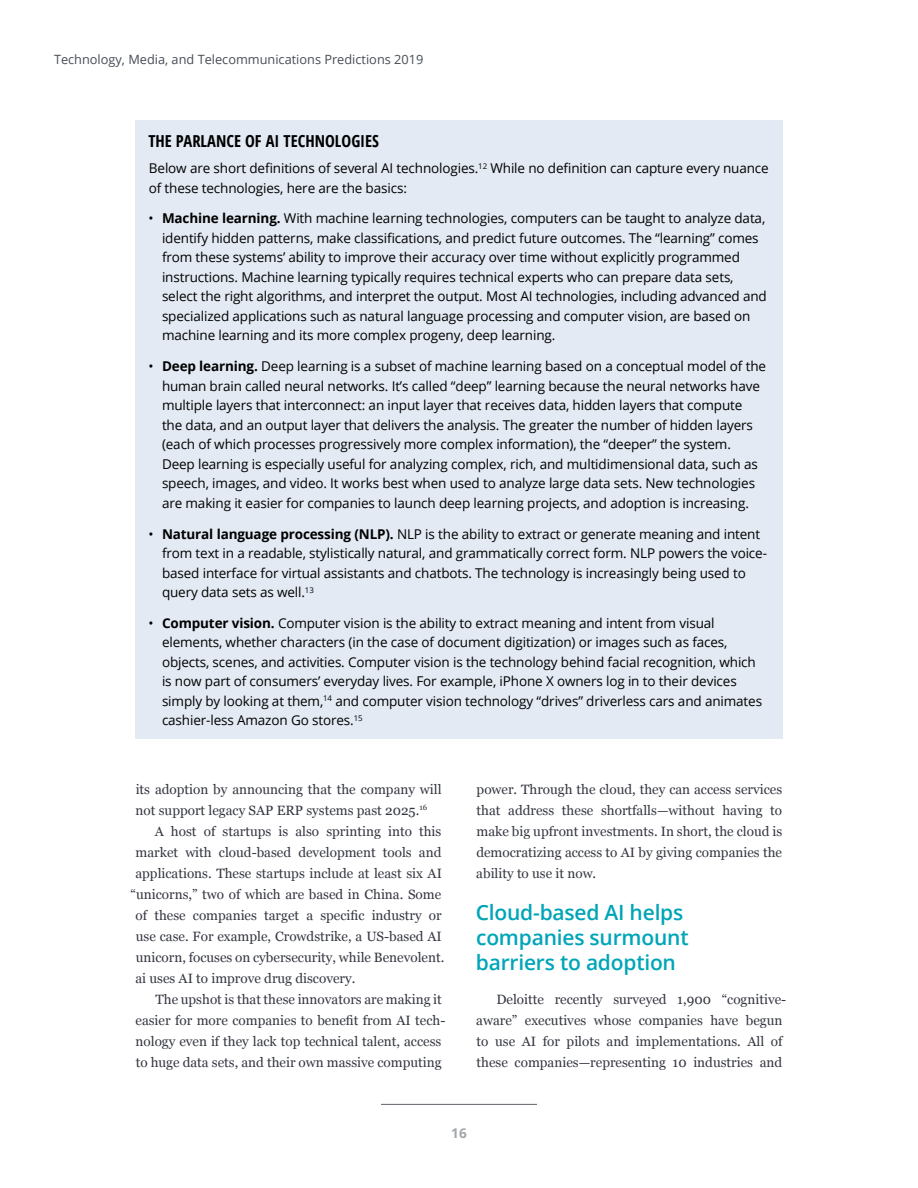
<style>
.page{position:relative;width:918px;height:1188px;background:#fff}
.page>*{position:absolute;margin:0;border:0;box-sizing:border-box;transform-origin:0 0}
.heading2{font:600 21px/25.2px "Open Sans";letter-spacing:-.01em;color:#00a5b8}
.sidebar-h1{font:700 16.5px "Open Sans Condensed";color:#000}
.sidebar-body{font:13.5px/19.5px "Open Sans";letter-spacing:-.01em;color:#000}
.body-copy{font:13.5px/21px "Georgia";color:#343741}
.t1{font:700 13.5px "Open Sans";color:#a3a7a9}
.t2{font:12.75px "Open Sans";color:#474c55}
.s1{font-weight:700}
</style>
<div class="page">
<hr style="left:381px;top:1104px;width:156px;height:1px;background:#5f636a">
<div style="left:135px;top:121px;width:648px;height:618px;background:#e3eaf3"></div>
<p class="t2" style="left:54px;top:50px;width:371px">Technology, Media, and Telecommunications Predictions 2019</p>
<p class="sidebar-h1" style="left:148px;top:129px;width:232px">THE PARLANCE OF AI TECHNOLOGIES</p>
<p class="sidebar-body" style="left:149px;top:158px;width:622px">Below are short definitions of several AI technologies.<sup>12</sup> While no definition can capture every nuance of these technologies, here are the basics:</p>
<p class="sidebar-body" style="left:162px;top:208px;width:606px;text-indent:-14px">• <span class="s1">Machine learning.</span> With machine learning technologies, computers can be taught to analyze data, identify hidden patterns, make classifications, and predict future outcomes. The “learning” comes from these systems’ ability to improve their accuracy over time without explicitly programmed instructions. Machine learning typically requires technical experts who can prepare data sets, select the right algorithms, and interpret the output. Most AI technologies, including advanced and specialized applications such as natural language processing and computer vision, are based on machine learning and its more complex progeny, deep learning.</p>
<p class="sidebar-body" style="left:162px;top:356px;width:606px;text-indent:-14px">• <span class="s1">Deep learning.</span> Deep learning is a subset of machine learning based on a conceptual model of the human brain called neural networks. It’s called “deep” learning because the neural networks have multiple layers that interconnect: an input layer that receives data, hidden layers that compute the data, and an output layer that delivers the analysis. The greater the number of hidden layers (each of which processes progressively more complex information), the “deeper” the system.<br>Deep learning is especially useful for analyzing complex, rich, and multidimensional data, such as speech, images, and video. It works best when used to analyze large data sets. New technologies are making it easier for companies to launch deep learning projects, and adoption is increasing.</p>
<p class="sidebar-body" style="left:162px;top:524px;width:607px;text-indent:-14px">• <span class="s1">Natural language processing (NLP).</span> NLP is the ability to extract or generate meaning and intent from text in a readable, stylistically natural, and grammatically correct form. NLP powers the voice&shy;based interface for virtual assistants and chatbots. The technology is increasingly being used to query data sets as well.<sup>13</sup></p>
<p class="sidebar-body" style="left:162px;top:613px;width:602px;text-indent:-14px">• <span class="s1">Computer vision.</span> Computer vision is the ability to extract meaning and intent from visual elements, whether characters (in the case of document digitization) or images such as faces, objects, scenes, and activities. Computer vision is the technology behind facial recognition, which is now part of consumers’ everyday lives. For example, iPhone X owners log in to their devices simply by looking at them,<sup>14</sup> and computer vision technology “drives” driverless cars and animates cashier-less Amazon Go stores.<sup>15</sup></p>
<p class="body-copy" style="left:136px;top:778px;width:308px">its adoption by announcing that the company will not support legacy SAP ERP systems past 2025.<sup>16</sup></p>
<p class="body-copy" style="left:155px;top:820px;width:288px">A host of startups is also sprinting into this</p>
<p class="body-copy" style="left:136px;top:841px;width:307px">market with cloud-based development tools and</p>
<p class="body-copy" style="left:135px;top:862px;width:308px">applications. These startups include at least six AI</p>
<p class="body-copy" style="left:131px;top:883px;width:312px">“unicorns,” two of which are based in China. Some</p>
<p class="body-copy" style="left:136px;top:904px;width:308px">of these companies target a specific industry or</p>
<p class="body-copy" style="left:136px;top:925px;width:308px">use case. For example, Crowdstrike, a US-based AI</p>
<p class="body-copy" style="left:136px;top:946px;width:310px">unicorn, focuses on cybersecurity, while Benevolent.</p>
<p class="body-copy" style="left:135px;top:967px;width:221px">ai uses AI to improve drug discovery.</p>
<p class="body-copy" style="left:136px;top:988px;width:311px;text-indent:20px">The upshot is that these innovators are making it easier for more companies to benefit from AI tech&shy;nology even if they lack top technical talent, access to huge data sets, and their own massive computing</p>
<p class="body-copy" style="left:476px;top:778px;width:307px;text-align:justify">power. Through the cloud, they can access services that address these shortfalls—without having to make big upfront investments. In short, the cloud is democratizing access to AI by giving companies the ability to use it now.</p>
<p class="heading2" style="left:476px;top:899px;width:214px">Cloud-based AI helps companies surmount barriers to adoption</p>
<p class="body-copy" style="left:476px;top:988px;width:312px;text-indent:20px">Deloitte recently surveyed 1,900 “cognitive&shy;aware” executives whose companies have begun to use AI for pilots and implementations. All of these companies—representing 10 industries and</p>
<p class="t1" style="left:451px;top:1123px;width:17px">16</p>
</div>
